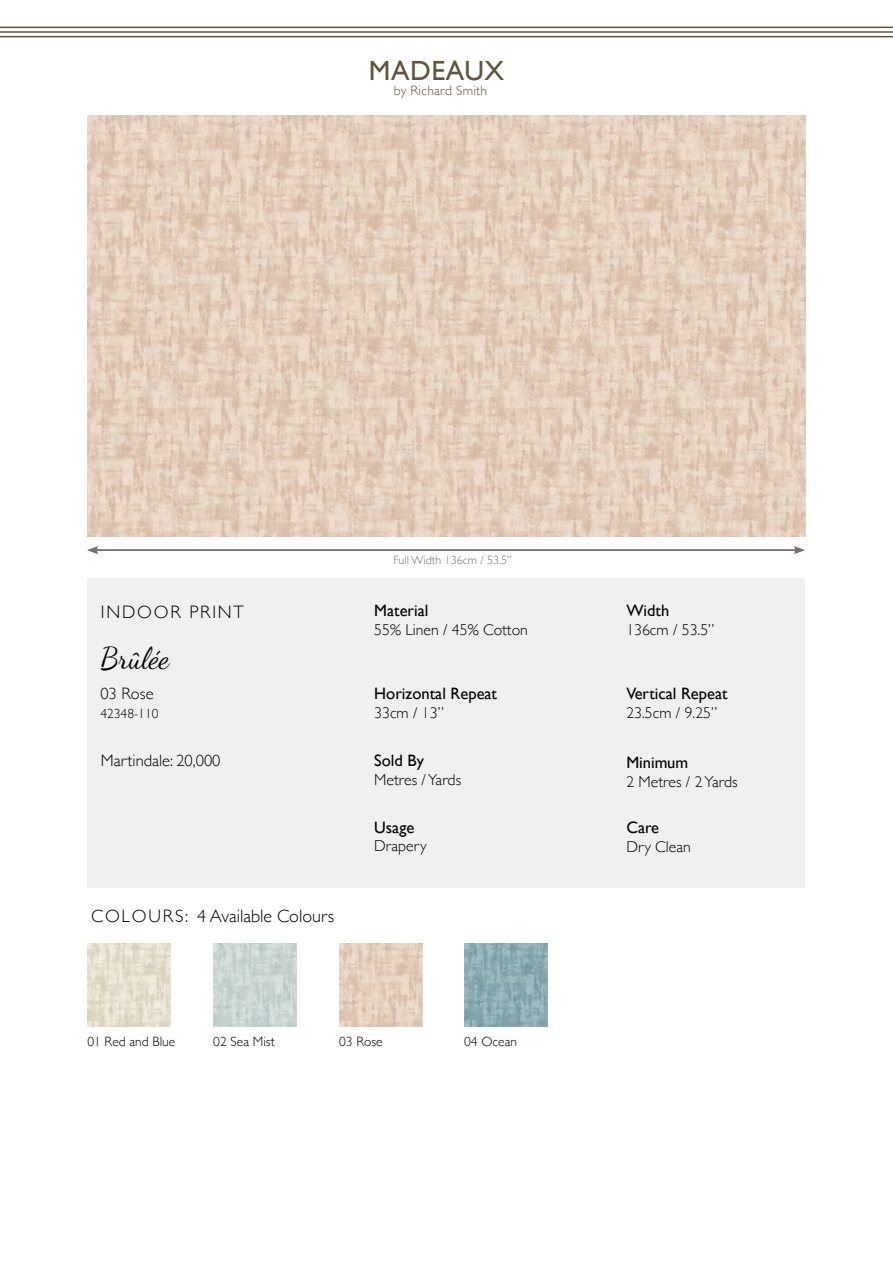
<style>
.page{position:relative;width:893px;height:1263px;background:#fff}
.page>*{position:absolute;margin:0;border:0;box-sizing:border-box;transform-origin:0 0}
.t1{font:30px "Dancing Script";color:#000}
.t2{font:27.75px "Gill Sans";letter-spacing:.02em;color:#5f553e}
.t3{font:300 18px "Gill Sans";color:#000}
.t4{font:300 18px "Gill Sans";letter-spacing:.1em;color:#000}
.t5{font:16.5px "Gill Sans";color:#000}
.t6{font:300 16.5px "Gill Sans";color:#000}
.t7{font:300 15.75px "Gill Sans";color:#000}
.t8{font:300 13.5px "Gill Sans";color:#000}
.t9{font:300 13.5px "Gill Sans";letter-spacing:.02em;color:#61533a}
.t10{font:300 12px "Gill Sans";color:#7a726c}
</style>
<div class="page">
<hr style="left:0;top:36px;width:893px;height:1px;background:#60533c">
<hr style="left:0;top:31px;width:893px;height:2px;background:#60533c">
<hr style="left:0;top:27px;width:893px;height:1px;background:#60533c">
<img style="left:87px;top:943px;width:83px;height:83px">
<img style="left:213px;top:943px;width:83px;height:83px">
<img style="left:339px;top:943px;width:83px;height:83px">
<img style="left:464px;top:943px;width:83px;height:83px">
<img style="left:88px;top:116px;width:718px;height:421px">
<div style="left:87px;top:578px;width:718px;height:310px;background:#f0f0f0"></div>
<hr style="left:96px;top:549px;width:700px;height:2px;background:#7a726c">
<svg style="left:87px;top:546px;width:11px;height:8px"></svg>
<svg style="left:794px;top:546px;width:11px;height:8px"></svg>
<h2 class="t2" style="left:369px;top:54px;width:137px">MADEAUX</h2>
<p class="t9" style="left:394px;top:80px;width:95px">by Richard Smith</p>
<p class="t4" style="left:101px;top:597px;width:145px">INDOOR PRINT</p>
<h1 class="t1" style="left:100px;top:635px;width:70px">Brûlée</h1>
<p class="t6" style="left:100px;top:681px;width:55px">03 Rose</p>
<p class="t8" style="left:100px;top:703px;width:60px">42348-110</p>
<p class="t6" style="left:101px;top:748px;width:121px">Martindale: 20,000</p>
<p class="t3" style="left:91px;top:902px;width:245px">COLOURS: 4 Available Colours</p>
<p class="t10" style="left:393px;top:551px;width:120px">Full Width 136cm / 53.5”</p>
<p class="t5" style="left:374px;top:600px;width:56px">Material</p>
<p class="t7" style="left:374px;top:617px;width:155px">55% Linen / 45% Cotton</p>
<p class="t5" style="left:374px;top:684px;width:124px">Horizontal Repeat</p>
<p class="t7" style="left:374px;top:701px;width:71px">33cm / 13”</p>
<p class="t5" style="left:374px;top:751px;width:51px">Sold By</p>
<p class="t7" style="left:374px;top:768px;width:88px">Metres / Yards</p>
<p class="t5" style="left:374px;top:817px;width:42px">Usage</p>
<p class="t7" style="left:374px;top:834px;width:54px">Drapery</p>
<p class="t8" style="left:87px;top:1031px;width:89px">01 Red and Blue</p>
<p class="t8" style="left:213px;top:1031px;width:63px">02 Sea Mist</p>
<p class="t8" style="left:339px;top:1031px;width:45px">03 Rose</p>
<p class="t8" style="left:464px;top:1031px;width:54px">04 Ocean</p>
<p class="t5" style="left:626px;top:600px;width:44px">Width</p>
<p class="t7" style="left:626px;top:617px;width:90px">136cm / 53.5”</p>
<p class="t5" style="left:626px;top:684px;width:103px">Vertical Repeat</p>
<p class="t7" style="left:626px;top:701px;width:92px">23.5cm / 9.25”</p>
<p class="t5" style="left:626px;top:753px;width:63px">Minimum</p>
<p class="t7" style="left:626px;top:770px;width:113px">2 Metres / 2 Yards</p>
<p class="t5" style="left:626px;top:817px;width:34px">Care</p>
<p class="t7" style="left:626px;top:834px;width:66px">Dry Clean</p>
</div>
